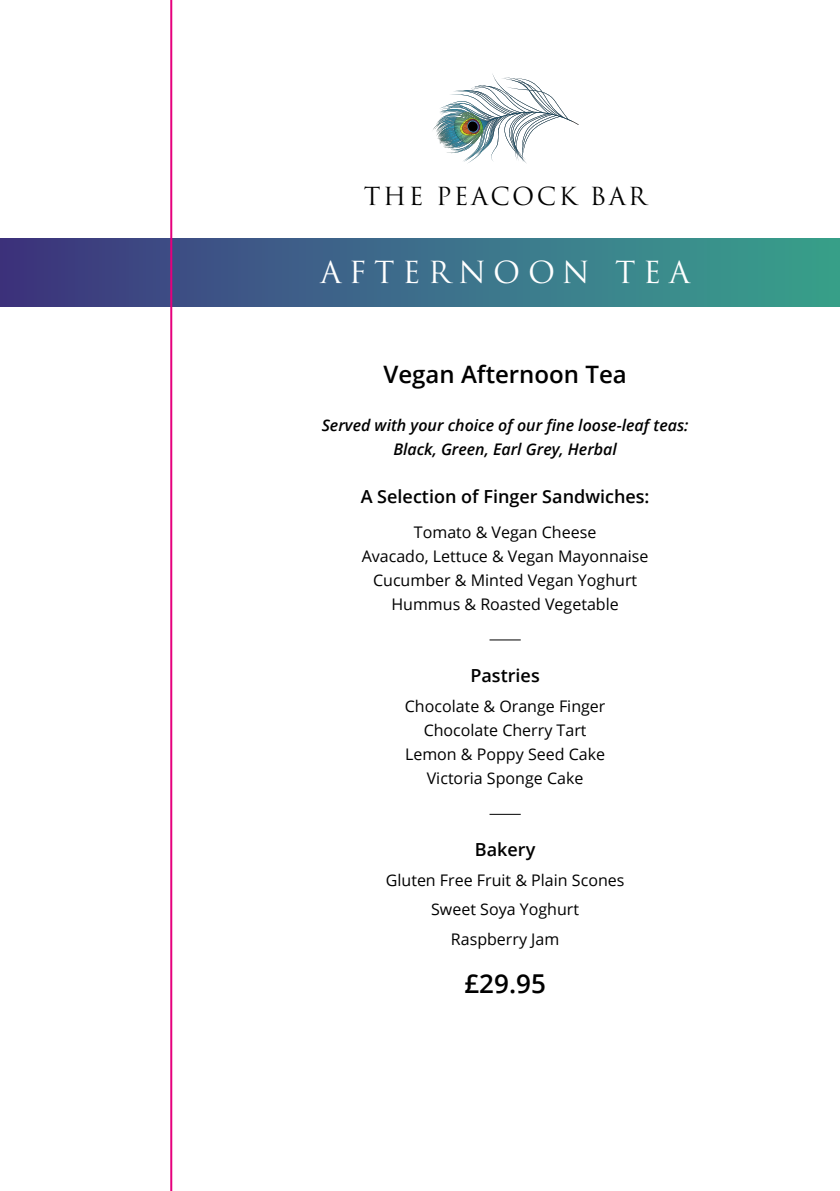
<style>
.page{position:relative;width:840px;height:1191px;background:#fff}
.page>*{position:absolute;margin:0;border:0;box-sizing:border-box;transform-origin:0 0}
.t1{font:29.6px "Trajan Pro";letter-spacing:.26em;color:#fff}
.t2{font:600 26px "Open Sans";color:#000}
.t3{font:24.2px "Trajan Pro";letter-spacing:.1em;color:#000}
.t4{font:600 24px "Open Sans";color:#000}
.t5{font:600 18px "Open Sans";color:#000}
.t6{font:16px/24px "Open Sans";color:#000;text-align:center}
.t7{font:italic 600 16px/24px "Open Sans";color:#000;text-align:center}
</style>
<div class="page">
<div style="left:0;top:238px;width:839px;height:69px;background:linear-gradient(to right,#3f3581,#39a38f)"></div>
<hr style="left:170px;top:0;width:2px;height:1191px;background:#e6007d">
<svg style="left:433px;top:73px;width:145px;height:91px"></svg>
<hr style="left:489px;top:814px;width:31px;height:1px;background:#000">
<hr style="left:489px;top:639px;width:31px;height:1px;background:#000">
<h3 class="t3" style="left:363px;top:181px;width:284px">THE PEACOCK BAR</h3>
<h1 class="t1" style="left:320px;top:253px;width:370px">AFTERNOON TEA</h1>
<h3 class="t4" style="left:383px;top:357px;width:245px">Vegan Afternoon Tea</h3>
<p class="t7" style="left:321px;top:412px;width:368px">Served with your choice of our fine loose-leaf teas:<br>Black, Green, Earl Grey, Herbal</p>
<p class="t5" style="left:360px;top:484px;width:290px">A Selection of Finger Sandwiches:</p>
<p class="t6" style="left:361px;top:520px;width:288px">Tomato &amp; Vegan Cheese<br>Avacado, Lettuce &amp; Vegan Mayonnaise<br>Cucumber &amp; Minted Vegan Yoghurt<br>Hummus &amp; Roasted Vegetable</p>
<p class="t5" style="left:470px;top:663px;width:71px">Pastries</p>
<p class="t6" style="left:404px;top:693px;width:202px">Chocolate &amp; Orange Finger<br>Chocolate Cherry Tart<br>Lemon &amp; Poppy Seed Cake<br>Victoria Sponge Cake</p>
<p class="t5" style="left:474px;top:837px;width:62px">Bakery</p>
<p class="t6" style="left:385px;top:864px;width:240px;line-height:29.6px">Gluten Free Fruit &amp; Plain Scones<br>Sweet Soya Yoghurt<br>Raspberry Jam</p>
<h2 class="t2" style="left:464px;top:965px;width:83px">£29.95</h2>
</div>
